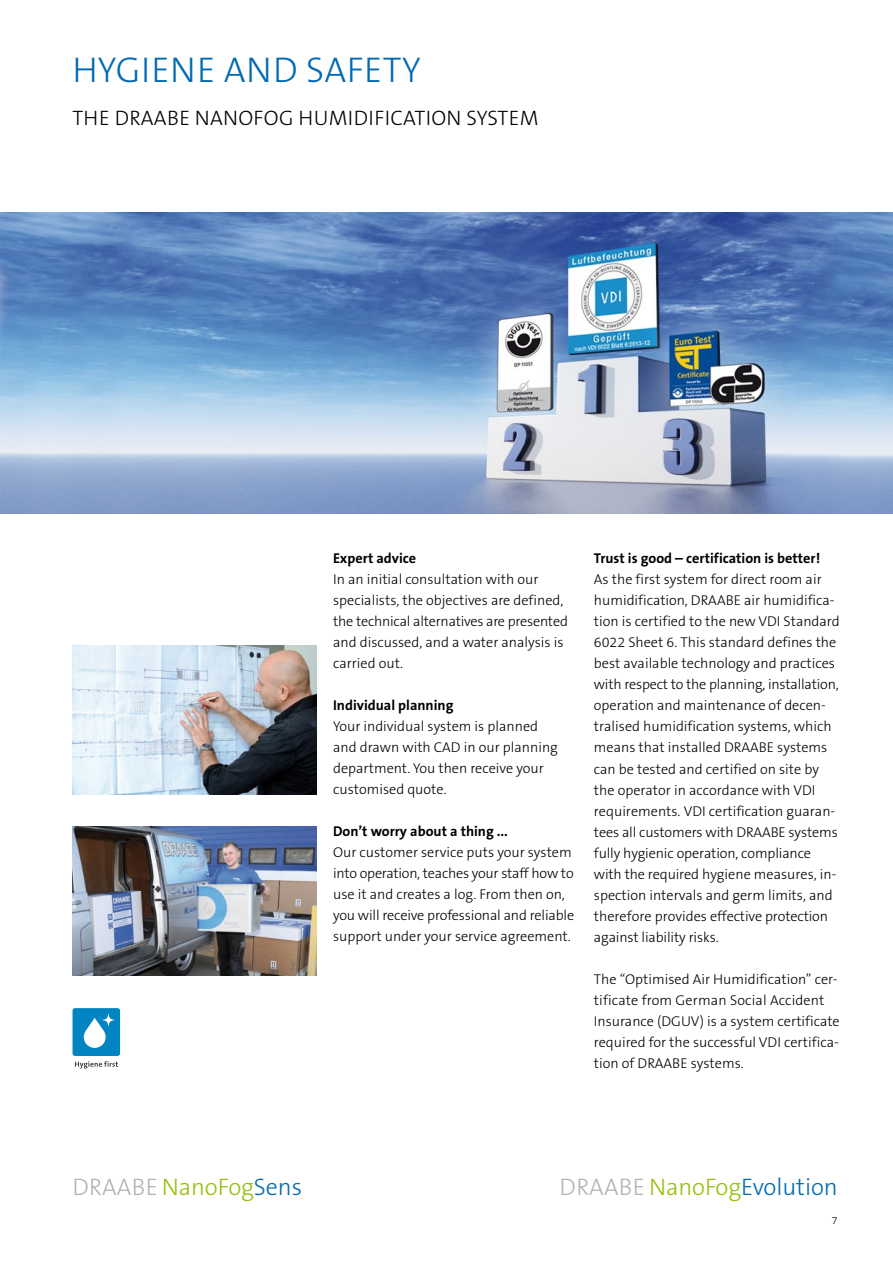
<style>
.page{position:relative;width:893px;height:1263px;background:#fff}
.page>*{position:absolute;margin:0;border:0;box-sizing:border-box;transform-origin:0 0}
.t1{font:300 36px "The Sans B W3";letter-spacing:.015em;color:#006ab3}
.t2{font:300 24px "The Sans B W3";letter-spacing:-.005em;color:#006ab3}
.t3{font:300 24px "The Sans B W3";letter-spacing:-.005em;color:#97bf0d}
.t4{font:300 21px "The Sans B W3";letter-spacing:.015em;color:#000}
.t5{font:300 14.25px/21px "The Sans B W3";color:#000}
.t6{font:700 14.25px "The Sans B W7";color:#000}
.t7{font:300 10.5px "The Sans B W3";color:#000}
.s1{color:#b1b3b4}
.s2{color:#006ab3}
.s3{color:#97bf0d}
</style>
<div class="page">
<svg style="left:72px;top:1008px;width:48px;height:60px"></svg>
<img style="left:0;top:213px;width:893px;height:300px">
<img style="left:72px;top:646px;width:244px;height:148px">
<img style="left:72px;top:827px;width:244px;height:149px">
<h1 class="t1" style="left:73px;top:47px;width:350px">HYGIENE AND SAFETY</h1>
<h3 class="t4" style="left:72px;top:105px;width:468px">THE DRAABE NANOFOG HUMIDIFICATION SYSTEM</h3>
<p class="t6" style="left:333px;top:549px;width:85px">Expert advice</p>
<p class="t5" style="left:333px;top:569px;width:237px">In an initial consultation with our specialists, the objectives are defined, the technical alternatives are presented and discussed, and a water analysis is carried out.</p>
<p class="t6" style="left:333px;top:696px;width:122px">Individual planning</p>
<p class="t5" style="left:333px;top:716px;width:226px">Your individual system is planned and drawn with CAD in our planning department. You then receive your customised quote.</p>
<p class="t6" style="left:333px;top:822px;width:176px">Don’t worry about a thing ...</p>
<p class="t5" style="left:333px;top:842px;width:243px">Our customer service puts your system into operation, teaches your staff how to use it and creates a log. From then on, you will receive professional and reliable support under your service agreement.</p>
<p class="t6" style="left:594px;top:549px;width:228px">Trust is good – certification is better!</p>
<p class="t5" style="left:594px;top:569px;width:247px">As the first system for direct room air humidification, DRAABE air humidifica&shy;tion is certified to the new VDI Standard 6022 Sheet 6. This standard defines the best available technology and practices with respect to the planning, installation, operation and maintenance of decen&shy;tralised humidification systems, which means that installed DRAABE systems can be tested and certified on site by the operator in accordance with VDI requirements. VDI certification guaran&shy;tees all customers with DRAABE systems fully hygienic operation, compliance with the required hygiene measures, in&shy;spection intervals and germ limits, and therefore provides effective protection against liability risks.</p>
<p class="t5" style="left:594px;top:968px;width:247px">The “Optimised Air Humidification” cer&shy;tificate from German Social Accident Insurance (DGUV) is a system certificate required for the successful VDI certifica&shy;tion of DRAABE systems.</p>
<h2 class="t3" style="left:72px;top:1171px;width:231px"><span class="s1">DRAABE</span> NanoFog<span class="s2">Sens</span></h2>
<h2 class="t2" style="left:560px;top:1171px;width:280px"><span class="s1">DRAABE</span> <span class="s3">NanoFog</span>Evolution</h2>
<p class="t7" style="left:832px;top:1214px;width:7px">7</p>
</div>
